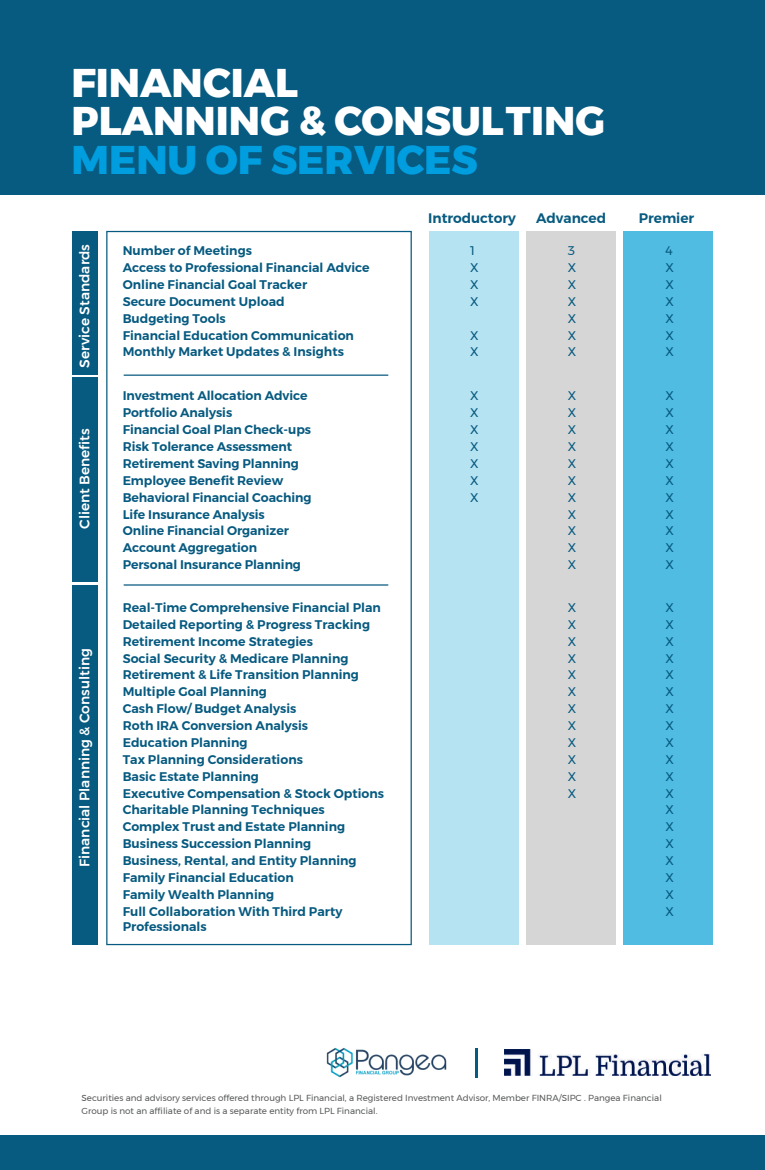
<style>
.page{position:relative;width:765px;height:1170px;background:#fff}
.page>*{position:absolute;margin:0;border:0;box-sizing:border-box;transform-origin:0 0}
.t1{font:800 40px/38.6px "Montserrat";color:#fff}
.t2{font:800 40px "Montserrat";color:#009ddf}
.t3{font:500 13.75px "Montserrat";color:#fff}
.t4{font:600 13.75px "Montserrat";letter-spacing:-.005em;color:#075a80}
.t5{font:600 12.5px/16.9px "Montserrat";color:#075a80}
.t6{font:12.5px/16.9px "Montserrat";color:#075a80;text-align:justify}
.t7{font:8.75px/12.5px "Montserrat";color:#595a5b}
</style>
<div class="page">
<div style="left:0;top:0;width:765px;height:194px;background:#075a80"></div>
<div style="left:429px;top:232px;width:89px;height:713px;background:#b6e3f2"></div>
<div style="left:526px;top:232px;width:90px;height:713px;background:#d6d6d6"></div>
<div style="left:623px;top:232px;width:89px;height:713px;background:#50bce2"></div>
<hr style="left:124px;top:375px;width:264px;height:1px;background:#075a80">
<hr style="left:124px;top:584px;width:264px;height:2px;background:#075a80">
<div style="left:72px;top:232px;width:25px;height:143px;background:#075a80"></div>
<div style="left:72px;top:378px;width:25px;height:204px;background:#075a80"></div>
<div style="left:72px;top:585px;width:25px;height:360px;background:#075a80"></div>
<div style="left:0;top:1136px;width:765px;height:34px;background:#075a80"></div>
<hr style="left:476px;top:1049px;width:2px;height:29px;background:#075a80">
<img style="left:326px;top:1047px;width:121px;height:31px">
<img style="left:504px;top:1050px;width:207px;height:26px">
<h1 class="t1" style="left:72px;top:63px;width:535px">FINANCIAL<br>PLANNING &amp; CONSULTING</h1>
<h1 class="t2" style="left:72px;top:128px;width:408px">MENU OF SERVICES</h1>
<p class="t3" style="left:74px;top:368px;width:125px;rotate:-90deg">Service Standards</p>
<p class="t3" style="left:74px;top:529px;width:102px;rotate:-90deg">Client Benefits</p>
<p class="t3" style="left:74px;top:867px;width:220px;rotate:-90deg">Financial Planning &amp; Consulting</p>
<p class="t5" style="left:123px;top:242px;width:248px">Number of Meetings<br>Access to Professional Financial Advice<br>Online Financial Goal Tracker<br>Secure Document Upload<br>Budgeting Tools<br>Financial Education Communication<br>Monthly Market Updates &amp; Insights</p>
<p class="t5" style="left:123px;top:388px;width:190px">Investment Allocation Advice<br>Portfolio Analysis<br>Financial Goal Plan Check-ups<br>Risk Tolerance Assessment<br>Retirement Saving Planning<br>Employee Benefit Review<br>Behavioral Financial Coaching<br>Life Insurance Analysis<br>Online Financial Organizer<br>Account Aggregation<br>Personal Insurance Planning</p>
<p class="t5" style="left:123px;top:599px;width:263px">Real-Time Comprehensive Financial Plan<br>Detailed Reporting &amp; Progress Tracking<br>Retirement Income Strategies<br>Social Security &amp; Medicare Planning<br>Retirement &amp; Life Transition Planning<br>Multiple Goal Planning<br>Cash Flow/ Budget Analysis<br>Roth IRA Conversion Analysis<br>Education Planning<br>Tax Planning Considerations<br>Basic Estate Planning<br>Executive Compensation &amp; Stock Options<br>Charitable Planning Techniques<br>Complex Trust and Estate Planning<br>Business Succession Planning<br>Business, Rental, and Entity Planning<br>Family Financial Education<br>Family Wealth Planning<br>Full Collaboration With Third Party</p>
<p class="t5" style="left:123px;top:918px;width:85px">Professionals</p>
<p class="t4" style="left:428px;top:207px;width:89px">Introductory</p>
<p class="t4" style="left:536px;top:207px;width:71px">Advanced</p>
<p class="t4" style="left:639px;top:207px;width:57px">Premier</p>
<p class="t6" style="left:470px;top:242px;width:10px;text-align:left">1<br>X<br>X<br>X</p>
<p class="t6" style="left:470px;top:327px;width:10px">X<br>X</p>
<p class="t6" style="left:470px;top:387px;width:10px">X X X X X X X</p>
<p class="t6" style="left:568px;top:242px;width:10px">3<br>X X X X X X</p>
<p class="t6" style="left:568px;top:387px;width:10px">X X X X X X X X X X X</p>
<p class="t6" style="left:568px;top:599px;width:10px">X X X X X X X X X X X X</p>
<p class="t6" style="left:665px;top:242px;width:10px">4<br>X X X X X X</p>
<p class="t6" style="left:665px;top:387px;width:10px">X X X X X X X X X X X</p>
<p class="t6" style="left:665px;top:599px;width:10px">X X X X X X X X X X X X X X X X X X X</p>
<p class="t7" style="left:81px;top:1092px;width:582px">Securities and advisory services offered through LPL Financial, a Registered Investment Advisor, Member FINRA/SIPC . Pangea Financial<br>Group is not an affiliate of and is a separate entity from LPL Financial.</p>
</div>
